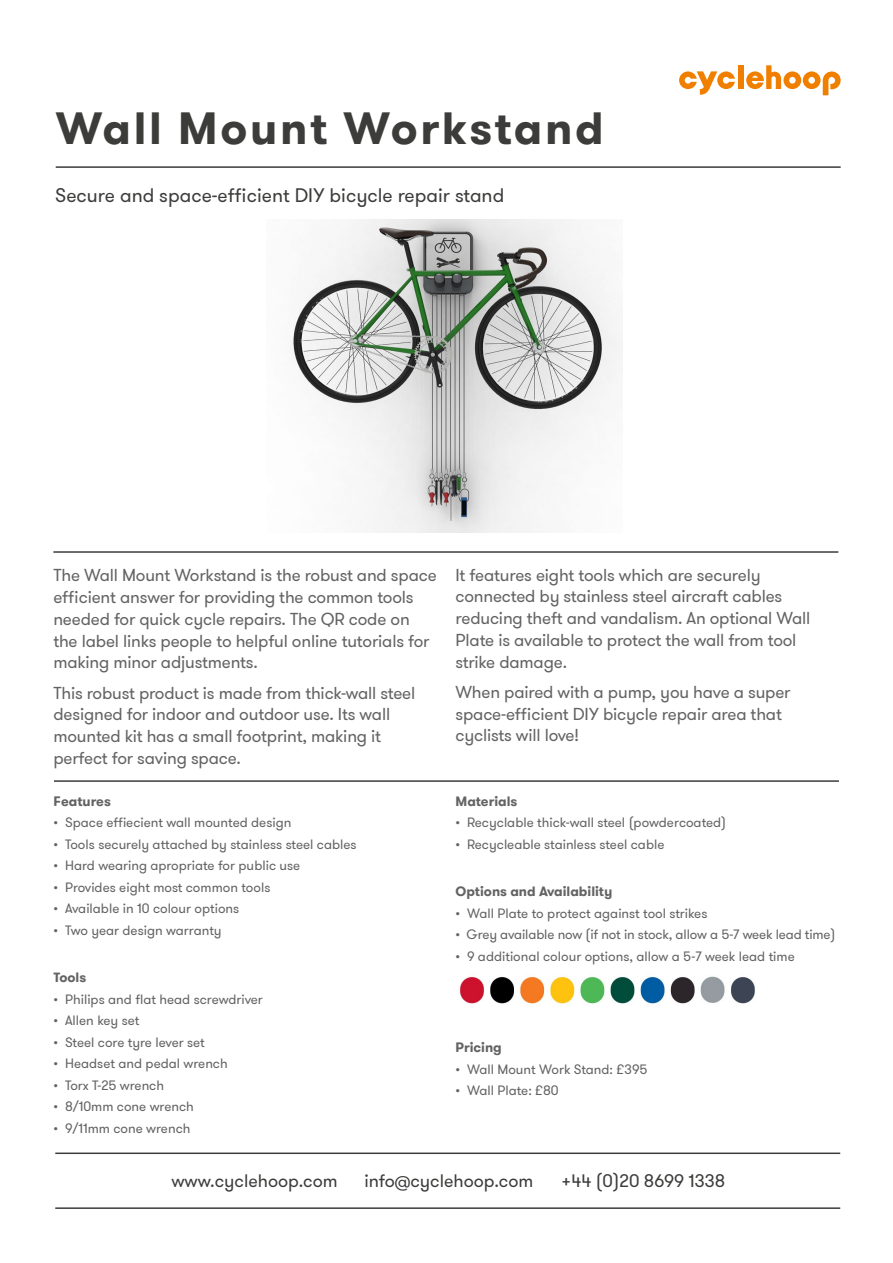
<style>
.page{position:relative;width:893px;height:1263px;background:#fff}
.page>*{position:absolute;margin:0;border:0;box-sizing:border-box;transform-origin:0 0}
.t1{font:700 45px "GT Walsheim Pro";letter-spacing:.06em;color:#3c3c3b}
.t2{font:19.5px "GT Walsheim Pro";color:#3c3c3b}
.t3{font:18px "GT Walsheim Pro";color:#3c3c3b}
.t4{font:17.25px/21.8px "GT Walsheim Pro";letter-spacing:-.01em;color:#646363}
.t5{font:13.5px "GT Walsheim Pro";color:#646363}
.t6{font:700 13.5px "GT Walsheim Pro";color:#646363}
</style>
<div class="page">
<hr style="left:55px;top:1152px;width:785px;height:2px;background:#3c3c3b">
<hr style="left:55px;top:1207px;width:785px;height:2px;background:#3c3c3b">
<hr style="left:53px;top:551px;width:785px;height:2px;background:#3c3c3b">
<div style="left:738px;top:65px;width:6px;height:24px;background:#f07f00"></div>
<svg style="left:746px;top:65px;width:95px;height:30px"></svg>
<svg style="left:679px;top:71px;width:56px;height:24px"></svg>
<hr style="left:56px;top:166px;width:785px;height:2px;background:#3c3c3b">
<hr style="left:54px;top:780px;width:785px;height:2px;background:#3c3c3b">
<img style="left:460px;top:976px;width:295px;height:28px">
<img style="left:293px;top:219px;width:329px;height:313px">
<h1 class="t1" style="left:56px;top:99px;width:550px">Wall Mount Workstand</h1>
<p class="t2" style="left:55px;top:182px;width:450px">Secure and space-efficient DIY bicycle repair stand</p>
<p class="t4" style="left:53px;top:565px;width:385px">The Wall Mount Workstand is the robust and space efficient answer for providing the common tools needed for quick cycle repairs. The QR code on the label links people to helpful online tutorials for making minor adjustments.</p>
<p class="t4" style="left:53px;top:682px;width:363px">This robust product is made from thick-wall steel designed for indoor and outdoor use. Its wall mounted kit has a small footprint, making it perfect for saving space.</p>
<p class="t6" style="left:54px;top:792px;width:59px">Features</p>
<p class="t5" style="left:54px;top:814px;width:239px">• Space effiecient wall mounted design</p>
<p class="t5" style="left:54px;top:835px;width:305px">• Tools securely attached by stainless steel cables</p>
<p class="t5" style="left:54px;top:857px;width:248px">• Hard wearing apropriate for public use</p>
<p class="t5" style="left:54px;top:878px;width:218px">• Provides eight most common tools</p>
<p class="t5" style="left:54px;top:900px;width:187px">• Available in 10 colour options</p>
<p class="t5" style="left:54px;top:922px;width:170px">• Two year design warranty</p>
<p class="t6" style="left:54px;top:969px;width:34px">Tools</p>
<p class="t5" style="left:54px;top:991px;width:211px">• Philips and flat head screwdriver</p>
<p class="t5" style="left:54px;top:1012px;width:87px">• Allen key set</p>
<p class="t5" style="left:54px;top:1034px;width:153px">• Steel core tyre lever set</p>
<p class="t5" style="left:54px;top:1055px;width:176px">• Headset and pedal wrench</p>
<p class="t5" style="left:54px;top:1077px;width:112px">• Torx T-25 wrench</p>
<p class="t5" style="left:54px;top:1098px;width:142px">• 8/10mm cone wrench</p>
<p class="t5" style="left:54px;top:1120px;width:138px">• 9/11mm cone wrench</p>
<p class="t4" style="left:455px;top:564px;width:356px">It features eight tools which are securely connected by stainless steel aircraft cables reducing theft and vandalism. An optional Wall Plate is available to protect the wall from tool strike damage.</p>
<p class="t4" style="left:455px;top:681px;width:337px">When paired with a pump, you have a super space-efficient DIY bicycle repair area that cyclists will love!</p>
<p class="t6" style="left:455px;top:792px;width:63px">Materials</p>
<p class="t5" style="left:455px;top:814px;width:272px">• Recyclable thick-wall steel (powdercoated)</p>
<p class="t5" style="left:455px;top:835px;width:210px">• Recycleable stainless steel cable</p>
<p class="t6" style="left:455px;top:883px;width:158px">Options and Availability</p>
<p class="t5" style="left:455px;top:904px;width:253px">• Wall Plate to protect against tool strikes</p>
<p class="t5" style="left:455px;top:926px;width:381px">• Grey available now (if not in stock, allow a 5-7 week lead time)</p>
<p class="t5" style="left:455px;top:948px;width:341px">• 9 additional colour options, allow a 5-7 week lead time</p>
<p class="t6" style="left:455px;top:1038px;width:48px">Pricing</p>
<p class="t5" style="left:455px;top:1060px;width:194px">• Wall Mount Work Stand: £395</p>
<p class="t5" style="left:455px;top:1082px;width:105px">• Wall Plate: £80</p>
<p class="t3" style="left:171px;top:1170px;width:168px">www.cyclehoop.com</p>
<p class="t3" style="left:364px;top:1170px;width:170px">info@cyclehoop.com</p>
<p class="t3" style="left:561px;top:1170px;width:166px">+44 (0)20 8699 1338</p>
</div>
